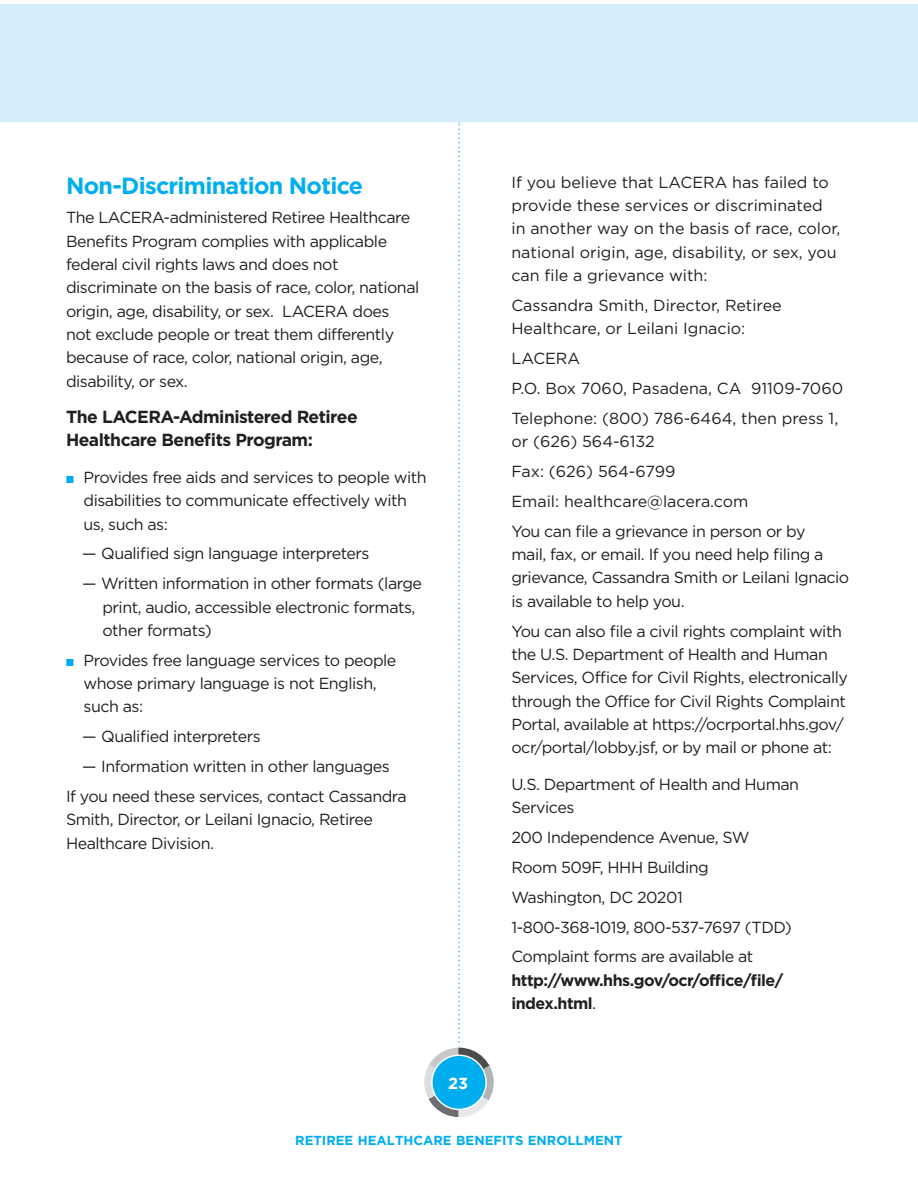
<style>
.page{position:relative;width:918px;height:1188px;background:#fff}
.page>*{position:absolute;margin:0;border:0;box-sizing:border-box;transform-origin:0 0}
.t1{font:700 23.25px "Gotham";letter-spacing:-.03em;color:#00aeef}
.t2{font:700 17.55px/23.2px "Gotham";letter-spacing:-.03em;color:#231f20}
.t3{font:16.05px/23.2px "Gotham";letter-spacing:-.03em;color:#231f20}
.t4{font:16.05px/23.2px "Gotham";color:#231f20}
.t5{font:16.05px/29.8px "Gotham";letter-spacing:-.005em;color:#231f20}
.t6{font:700 16.05px/23.2px "Gotham";letter-spacing:-.03em;color:#231f20}
.t7{font:700 16.05px "Gotham";color:#fff}
.t8{font:700 13.05px "Gotham";color:#00aeef}
.s1{font-weight:400}
</style>
<div class="page">
<div style="left:0;top:4px;width:918px;height:118px;background:#d4effb"></div>
<svg style="left:425px;top:122px;width:68px;height:995px"></svg>
<div style="left:423px;top:1046px;width:72px;height:73px;border:1px solid #fff;border-radius:50%"></div>
<div style="left:432px;top:1055px;width:54px;height:54px;background:#00aeef;border-radius:50%"></div>
<div style="left:431px;top:1055px;width:56px;height:55px;border:1px solid #fff;border-radius:50%"></div>
<h1 class="t1" style="left:66px;top:177px;width:299px">Non-Discrimination Notice</h1>
<p class="t3" style="left:66px;top:207px;width:355px">The LACERA-administered Retiree Healthcare Benefits Program complies with applicable federal civil rights laws and does not discriminate on the basis of race, color, national origin, age, disability, or sex. LACERA does<br>not exclude people or treat them differently because of race, color, national origin, age, disability, or sex.</p>
<p class="t2" style="left:66px;top:407px;width:293px">The LACERA-Administered Retiree<br>Healthcare Benefits Program:</p>
<p class="t3" style="left:84px;top:467px;width:345px">Provides free aids and services to people with disabilities to communicate effectively with us, such as:</p>
<p class="t3" style="left:82px;top:543px;width:289px">— Qualified sign language interpreters</p>
<p class="t3" style="left:102px;top:573px;width:321px;text-indent:-20px">— Written information in other formats (large print, audio, accessible electronic formats, other formats)</p>
<p class="t3" style="left:84px;top:650px;width:314px">Provides free language services to people whose primary language is not English, such as:</p>
<p class="t3" style="left:82px;top:726px;width:180px">— Qualified interpreters</p>
<p class="t3" style="left:66px;top:753px;width:342px;line-height:29.8px;text-align:center">— Information written in other languages<br>If you need these services, contact Cassandra</p>
<p class="t3" style="left:66px;top:809px;width:308px">Smith, Director, or Leilani Ignacio, Retiree<br>Healthcare Division.</p>
<p class="t7" style="left:448px;top:1077px;width:21px">23</p>
<p class="t4" style="left:511px;top:172px;width:331px">If you believe that LACERA has failed to provide these services or discriminated in another way on the basis of race, color, national origin, age, disability, or sex, you can file a grievance with:</p>
<p class="t4" style="left:511px;top:295px;width:272px">Cassandra Smith, Director, Retiree<br>Healthcare, or Leilani Ignacio:</p>
<p class="t4" style="left:511px;top:345px;width:333px;line-height:29.8px">LACERA<br>P.O. Box 7060, Pasadena, CA 91109-7060<br>Telephone: (800) 786-6464, then press 1,</p>
<p class="t5" style="left:511px;top:428px;width:296px">or (626) 564-6132<br>Fax: (626) 564-6799<br>Email: healthcare@lacera.com<br>You can file a grievance in person or by</p>
<p class="t3" style="left:511px;top:544px;width:339px">mail, fax, or email. If you need help filing a grievance, Cassandra Smith or Leilani Ignacio is available to help you.</p>
<p class="t3" style="left:511px;top:621px;width:338px">You can also file a civil rights complaint with the U.S. Department of Health and Human Services, Office for Civil Rights, electronically through the Office for Civil Rights Complaint Portal, available at https://ocrportal.hhs.gov/ ocr/portal/lobby.jsf, or by mail or phone at:</p>
<p class="t3" style="left:511px;top:774px;width:289px">U.S. Department of Health and Human<br>Services</p>
<p class="t3" style="left:511px;top:823px;width:282px;line-height:29.8px">200 Independence Avenue, SW<br>Room 509F, HHH Building<br>Washington, DC 20201<br>1-800-368-1019, 800-537-7697 (TDD)<br>Complaint forms are available at</p>
<p class="t6" style="left:511px;top:970px;width:273px">http://www.hhs.gov/ocr/office/file/ index.html<span class="s1">.</span></p>
<p class="t8" style="left:295px;top:1135px;width:329px">RETIREE HEALTHCARE BENEFITS ENROLLMENT</p>
</div>
